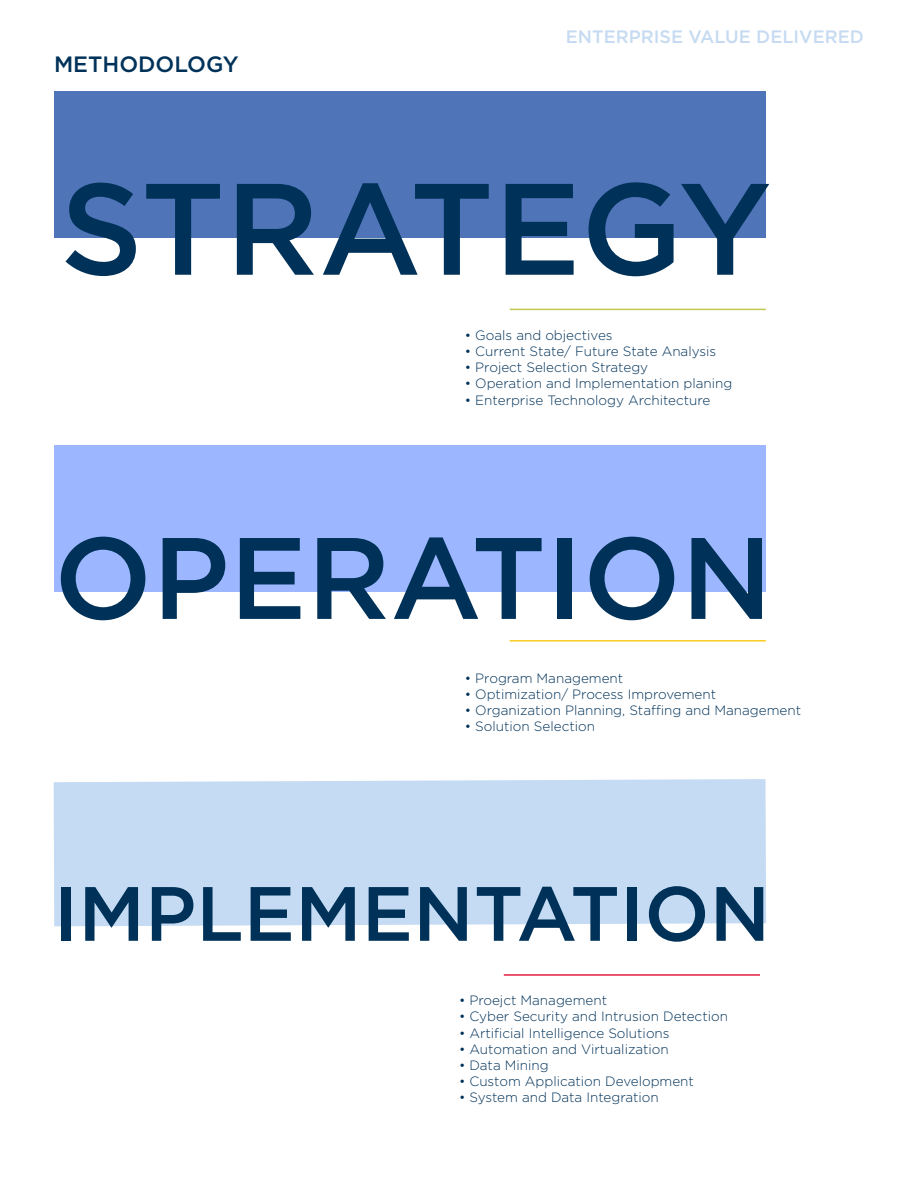
<style>
.page{position:relative;width:918px;height:1188px;background:#fff}
.page>*{position:absolute;margin:0;border:0;box-sizing:border-box;transform-origin:0 0}
.t1{font:500 129.75px "Gotham";color:#003259}
.t2{font:500 115.5px "Gotham";color:#003259}
.t3{font:500 76.8px "Gotham";color:#003259}
.t4{font:500 22.2px "Gotham";color:#003259}
.t5{font:500 18px "Gotham";color:#c6dbf2}
.t6{font:300 13.5px "Gotham";color:#003259}
</style>
<div class="page">
<hr style="left:510px;top:309px;width:256px;height:1px;background:#c1c750">
<hr style="left:510px;top:640px;width:256px;height:2px;background:#f9cb21">
<hr style="left:504px;top:974px;width:256px;height:2px;background:#e31d42">
<div style="left:54px;top:92px;width:712px;height:146px;background:#4f74b8"></div>
<div style="left:54px;top:446px;width:712px;height:146px;background:#9cb7ff"></div>
<div style="left:54px;top:779px;width:712px;height:147px;background:#c4dbf3"></div>
<h3 class="t4" style="left:54px;top:49px;width:186px">METHODOLOGY</h3>
<h3 class="t5" style="left:566px;top:24px;width:300px">ENTERPRISE VALUE DELIVERED</h3>
<h1 class="t1" style="left:60px;top:144px;width:713px">STRATEGY</h1>
<p class="t6" style="left:465px;top:327px;width:149px">• Goals and objectives</p>
<p class="t6" style="left:465px;top:343px;width:253px">• Current State/ Future State Analysis</p>
<p class="t6" style="left:465px;top:359px;width:185px">• Project Selection Strategy</p>
<p class="t6" style="left:465px;top:375px;width:269px">• Operation and Implementation planing</p>
<p class="t6" style="left:465px;top:391px;width:247px">• Enterprise Technology Architecture</p>
<h2 class="t2" style="left:54px;top:502px;width:720px">OPERATION</h2>
<p class="t6" style="left:465px;top:669px;width:160px">• Program Management</p>
<p class="t6" style="left:465px;top:686px;width:253px">• Optimization/ Process Improvement</p>
<p class="t6" style="left:465px;top:702px;width:338px">• Organization Planning, Staffing and Management</p>
<p class="t6" style="left:465px;top:718px;width:132px">• Solution Selection</p>
<h3 class="t3" style="left:54px;top:863px;width:718px">IMPLEMENTATION</h3>
<p class="t6" style="left:459px;top:992px;width:150px">• Proejct Management</p>
<p class="t6" style="left:459px;top:1008px;width:271px">• Cyber Security and Intrusion Detection</p>
<p class="t6" style="left:459px;top:1024px;width:212px">• Artificial Intelligence Solutions</p>
<p class="t6" style="left:459px;top:1041px;width:211px">• Automation and Virtualization</p>
<p class="t6" style="left:459px;top:1057px;width:91px">• Data Mining</p>
<p class="t6" style="left:459px;top:1073px;width:237px">• Custom Application Development</p>
<p class="t6" style="left:459px;top:1089px;width:201px">• System and Data Integration</p>
</div>
